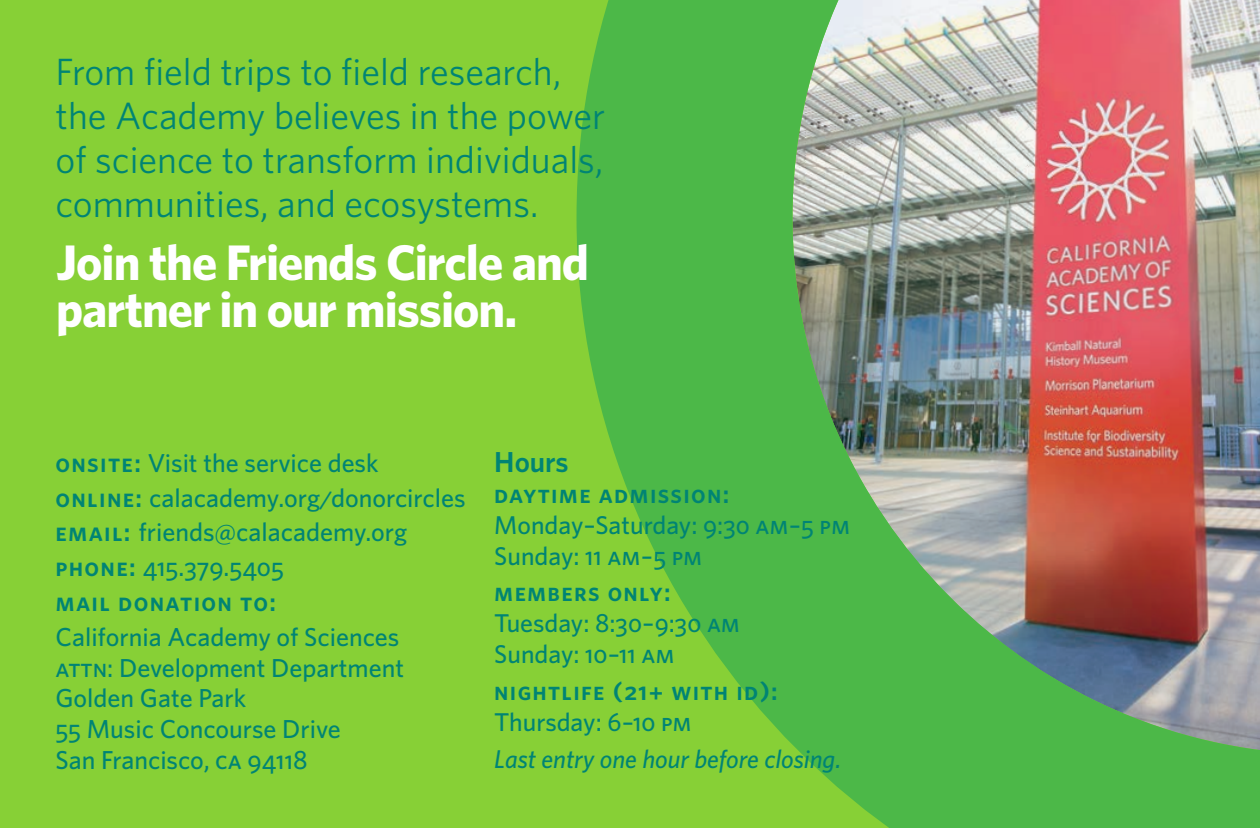
<style>
.page{position:relative;width:1260px;height:828px;background:#87d036}
.page>*{position:absolute;margin:0;border:0;box-sizing:border-box;transform-origin:0 0}
.t1{font:700 50px/47.2px "Whitney";letter-spacing:-.02em;color:#fff}
.t2{font:38px/44px "Whitney";color:#008474}
.t3{font:600 28.8px "Whitney";color:#008474}
.t4{font:500 26px/30.8px "Whitney";color:#008474}
.t5{font:600 26px "Whitney";letter-spacing:.05em;color:#008474}
.t6{font:500 25.8px "Whitney";color:#008474}
.t7{font:600 25.8px "Whitney";letter-spacing:.05em;color:#008474}
.t8{font:italic 500 25.8px "Whitney";color:#008474}
.s1{font-weight:600}
</style>
<div class="page">
<img style="left:577px;top:0;width:683px;height:828px">
<p class="t2" style="left:55px;top:49px;width:551px">From field trips to field research, the Academy believes in the power of science to transform individuals, communities, and ecosystems.</p>
<p class="t1" style="left:56px;top:238px;width:535px">Join the Friends Circle and partner in our mission.</p>
<p class="t4" style="left:55px;top:447px;width:325px"><span class="s1">onsite:</span> Visit the service desk</p>
<p class="t4" style="left:55px;top:482px;width:412px"><span class="s1">online:</span> calacademy.org/donorcircles</p>
<p class="t4" style="left:55px;top:517px;width:353px"><span class="s1">email:</span> friends@calacademy.org</p>
<p class="t4" style="left:55px;top:551px;width:230px"><span class="s1">phone:</span> 415.379.5405</p>
<p class="t5" style="left:55px;top:585px;width:222px">mail donation to:</p>
<p class="t4" style="left:55px;top:621px;width:350px">California Academy of Sciences attn: Development Department<br>Golden Gate Park<br>55 Music Concourse Drive<br>San Francisco, ca 94118</p>
<p class="t3" style="left:494px;top:442px;width:76px">Hours</p>
<p class="t7" style="left:494px;top:476px;width:236px">daytime admission:</p>
<p class="t6" style="left:494px;top:508px;width:357px">Monday–Saturday: 9:30 am–5 pm</p>
<p class="t6" style="left:494px;top:539px;width:210px">Sunday: 11 am–5 pm</p>
<p class="t7" style="left:494px;top:575px;width:178px">members only:</p>
<p class="t6" style="left:494px;top:606px;width:247px">Tuesday: 8:30–9:30 am</p>
<p class="t6" style="left:494px;top:637px;width:182px">Sunday: 10–11 am</p>
<p class="t7" style="left:494px;top:674px;width:285px">nightlife (21+ with id):</p>
<p class="t6" style="left:494px;top:705px;width:199px">Thursday: 6–10 pm</p>
<p class="t8" style="left:494px;top:742px;width:348px">Last entry one hour before closing.</p>
</div>
